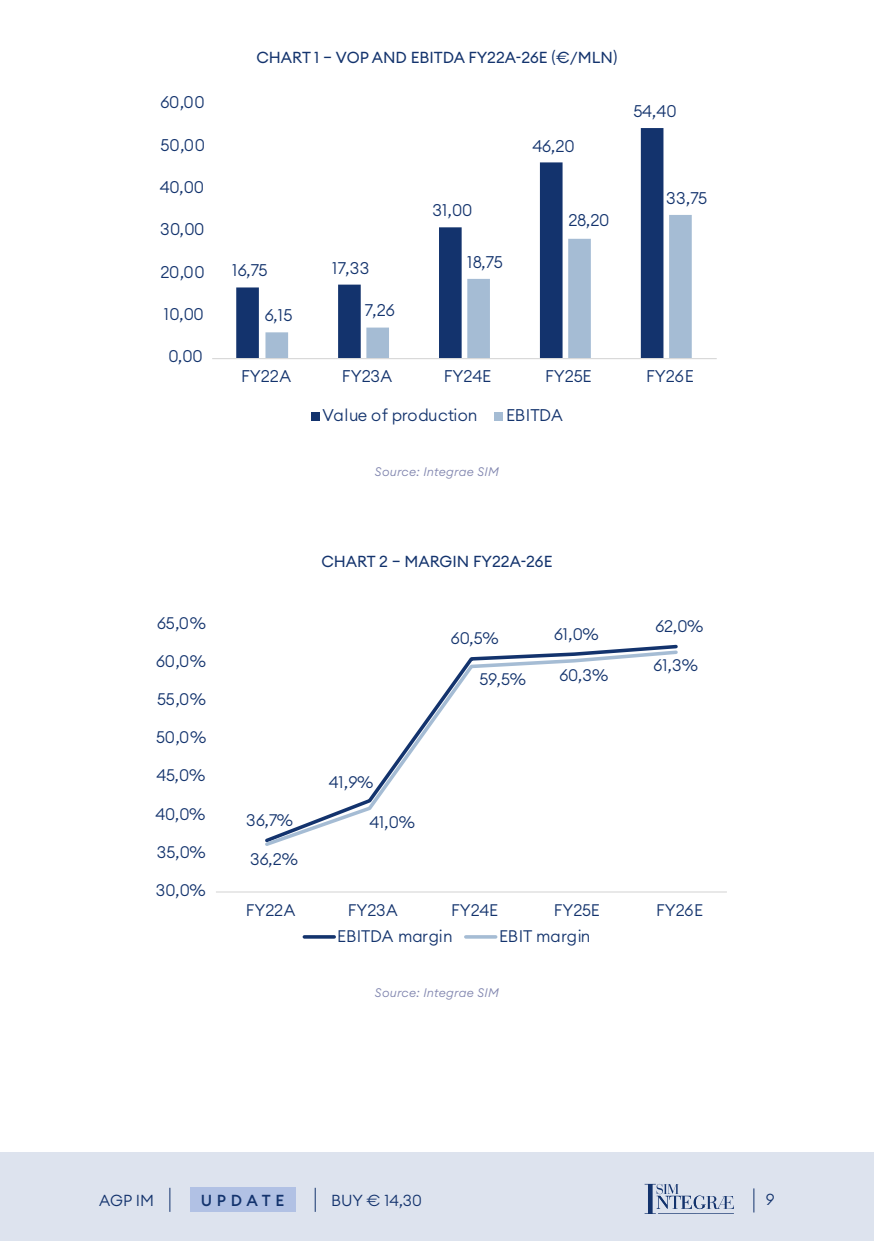
<style>
.page{position:relative;width:874px;height:1241px;background:#fff}
.page>*{position:absolute;margin:0;border:0;box-sizing:border-box;transform-origin:0 0}
.t1{font:300 16.62px "Euclid Circular A";letter-spacing:-.005em;color:#13336d}
.t2{font:300 16.45px "Euclid Circular A";letter-spacing:-.005em;color:#13336d}
.t3{font:15.75px "Euclid Circular A";color:#13336d}
.t4{font:300 15.75px "Euclid Circular A";color:#13336d}
.t5{font:500 15.75px "Euclid Circular A";letter-spacing:.3em;color:#13336d}
.t6{font:italic 300 12.25px "Euclid Circular A";letter-spacing:.02em;color:#8186af}
</style>
<div class="page">
<div style="left:0;top:1152px;width:873px;height:88px;background:#dde3ee"></div>
<svg style="left:169px;top:1187px;width:1px;height:24px"></svg>
<div style="left:189px;top:1187px;width:106px;height:24px;background:#b1c1e4"></div>
<svg style="left:314px;top:1187px;width:1px;height:24px"></svg>
<svg style="left:753px;top:1188px;width:1px;height:24px"></svg>
<svg style="left:644px;top:1183px;width:89px;height:30px"></svg>
<svg style="left:236px;top:128px;width:427px;height:230px"></svg>
<svg style="left:265px;top:215px;width:426px;height:143px"></svg>
<hr style="left:212px;top:358px;width:504px;height:1px;background:#d9d9d9">
<div style="left:311px;top:412px;width:8px;height:9px;background:#13336d"></div>
<div style="left:494px;top:412px;width:9px;height:9px;background:#a5bcd4"></div>
<hr style="left:216px;top:891px;width:510px;height:1px;background:#d9d9d9">
<svg style="left:265px;top:648px;width:413px;height:198px"></svg>
<hr style="left:304px;top:935px;width:30px;height:3px;background:#13336d">
<hr style="left:465px;top:935px;width:30px;height:3px;background:#a5bcd4">
<p class="t1" style="left:160px;top:92px;width:46px">60,00</p>
<p class="t1" style="left:160px;top:134px;width:46px">50,00</p>
<p class="t1" style="left:160px;top:176px;width:46px">40,00</p>
<p class="t1" style="left:160px;top:219px;width:46px">30,00</p>
<p class="t1" style="left:160px;top:261px;width:46px">20,00</p>
<p class="t1" style="left:164px;top:303px;width:41px">10,00</p>
<p class="t1" style="left:168px;top:346px;width:36px">0,00</p>
<p class="t3" style="left:256px;top:47px;width:362px">CHART 1 – VOP AND EBITDA FY22A-26E (€/MLN)</p>
<p class="t1" style="left:232px;top:259px;width:37px">16,75</p>
<p class="t1" style="left:332px;top:257px;width:38px">17,33</p>
<p class="t1" style="left:264px;top:304px;width:29px">6,15</p>
<p class="t1" style="left:364px;top:300px;width:32px">7,26</p>
<p class="t1" style="left:432px;top:199px;width:41px">31,00</p>
<p class="t1" style="left:467px;top:251px;width:37px">18,75</p>
<p class="t1" style="left:532px;top:135px;width:44px">46,20</p>
<p class="t1" style="left:568px;top:209px;width:43px">28,20</p>
<p class="t1" style="left:633px;top:100px;width:45px">54,40</p>
<p class="t1" style="left:666px;top:187px;width:42px">33,75</p>
<p class="t1" style="left:241px;top:365px;width:52px">FY22A</p>
<p class="t1" style="left:342px;top:365px;width:52px">FY23A</p>
<p class="t1" style="left:443px;top:365px;width:49px">FY24E</p>
<p class="t1" style="left:545px;top:365px;width:48px">FY25E</p>
<p class="t1" style="left:645px;top:365px;width:49px">FY26E</p>
<p class="t1" style="left:322px;top:404px;width:156px">Value of production</p>
<p class="t1" style="left:506px;top:404px;width:58px">EBITDA</p>
<p class="t2" style="left:342px;top:398px;width:38px">17,33</p>
<p class="t6" style="left:375px;top:464px;width:125px">Source: Integrae SIM</p>
<p class="t2" style="left:157px;top:612px;width:50px">65,0%</p>
<p class="t2" style="left:156px;top:650px;width:51px">60,0%</p>
<p class="t2" style="left:157px;top:688px;width:50px">55,0%</p>
<p class="t2" style="left:156px;top:726px;width:51px">50,0%</p>
<p class="t2" style="left:156px;top:765px;width:50px">45,0%</p>
<p class="t2" style="left:155px;top:803px;width:52px">40,0%</p>
<p class="t2" style="left:157px;top:841px;width:50px">35,0%</p>
<p class="t2" style="left:156px;top:879px;width:52px">30,0%</p>
<p class="t2" style="left:333px;top:544px;width:155px">Value of production</p>
<p class="t2" style="left:514px;top:544px;width:58px">EBITDA</p>
<p class="t3" style="left:321px;top:551px;width:232px">CHART 2 – MARGIN FY22A-26E</p>
<p class="t2" style="left:450px;top:627px;width:49px">60,5%</p>
<p class="t2" style="left:554px;top:623px;width:46px">61,0%</p>
<p class="t2" style="left:479px;top:668px;width:48px">59,5%</p>
<p class="t2" style="left:559px;top:664px;width:50px">60,3%</p>
<p class="t2" style="left:246px;top:809px;width:48px">36,7%</p>
<p class="t2" style="left:250px;top:848px;width:49px">36,2%</p>
<p class="t1" style="left:337px;top:762px;width:52px">FY23A</p>
<p class="t2" style="left:328px;top:771px;width:46px">41,9%</p>
<p class="t2" style="left:369px;top:811px;width:47px">41,0%</p>
<p class="t2" style="left:655px;top:615px;width:49px">62,0%</p>
<p class="t2" style="left:653px;top:655px;width:46px">61,3%</p>
<p class="t2" style="left:245px;top:899px;width:51px">FY22A</p>
<p class="t2" style="left:348px;top:899px;width:51px">FY23A</p>
<p class="t2" style="left:451px;top:899px;width:49px">FY24E</p>
<p class="t2" style="left:553px;top:899px;width:48px">FY25E</p>
<p class="t2" style="left:655px;top:899px;width:49px">FY26E</p>
<p class="t2" style="left:337px;top:924px;width:117px">EBITDA margin</p>
<p class="t2" style="left:499px;top:924px;width:93px">EBIT margin</p>
<p class="t6" style="left:375px;top:985px;width:125px">Source: Integrae SIM</p>
<p class="t4" style="left:99px;top:1189px;width:56px">AGP IM</p>
<p class="t5" style="left:201px;top:1190px;width:85px">UPDATE</p>
<p class="t4" style="left:331px;top:1189px;width:92px">BUY € 14,30</p>
<p class="t4" style="left:765px;top:1188px;width:10px">9</p>
</div>
